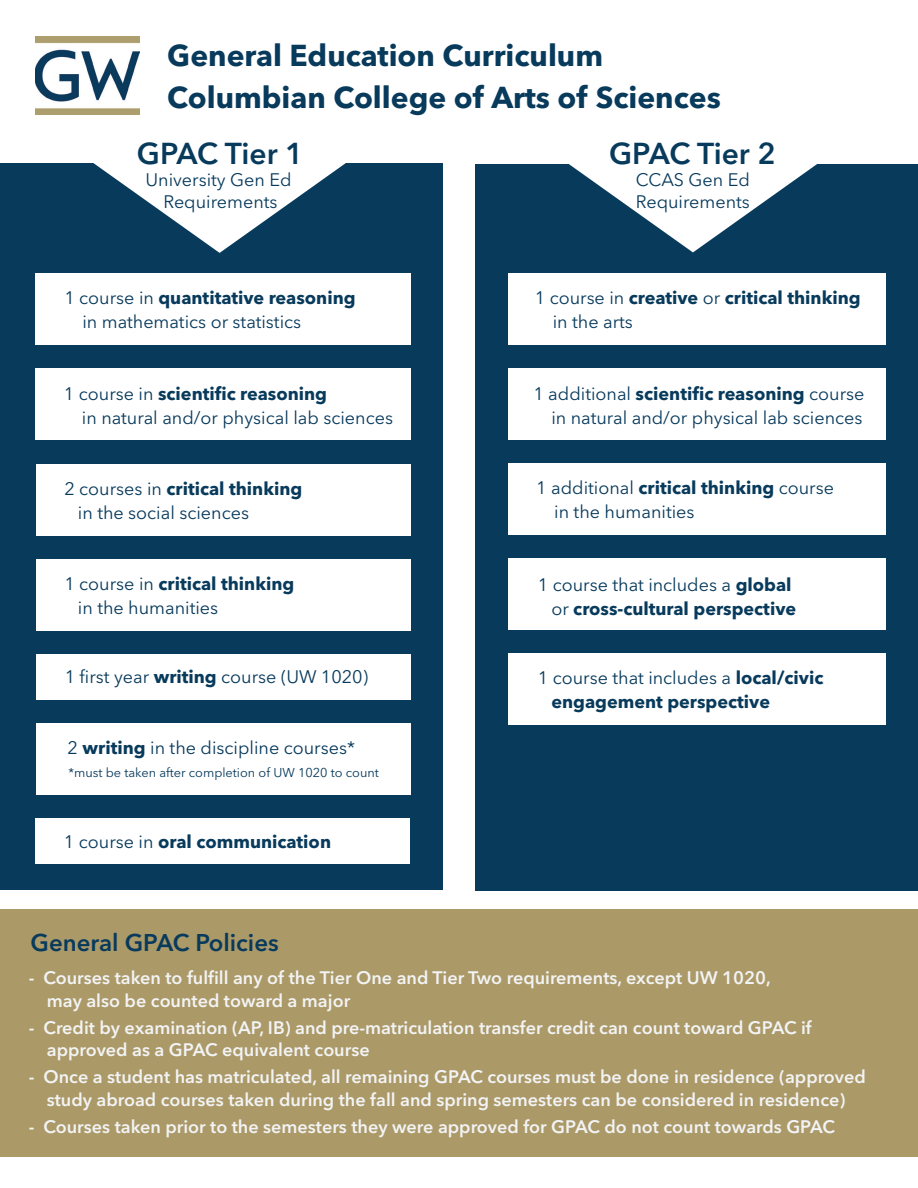
<style>
.page{position:relative;width:918px;height:1188px;background:#fff}
.page>*{position:absolute;margin:0;border:0;box-sizing:border-box;transform-origin:0 0}
.t1{font:700 30px/42px "Avenir Next LT Pro";color:#083a5c}
.t2{font:600 30px "Avenir Next LT Pro";letter-spacing:-.005em;color:#083a5c}
.t3{font:600 24px "Avenir Next LT Pro";color:#083a5c}
.t4{font:18px/24px "Avenir Next LT Pro";color:#083a5c}
.t5{font:600 18px/22.5px "Avenir Next LT Pro";color:#f2f3f4}
.t6{font:700 18px/24px "Avenir Next LT Pro";color:#083a5c}
.t7{font:12.75px "Avenir Next LT Pro";color:#083a5c}
.s1{font-weight:700}
.s2{font-weight:400}
</style>
<div class="page">
<div style="left:0;top:910px;width:918px;height:247px;background:#ab9968"></div>
<div style="left:0;top:164px;width:443px;height:726px;background:#083a5c"></div>
<div style="left:475px;top:164px;width:443px;height:726px;background:#083a5c"></div>
<svg style="left:46px;top:163px;width:347px;height:90px"></svg>
<div style="left:36px;top:654px;width:375px;height:46px;background:#fff"></div>
<div style="left:36px;top:724px;width:375px;height:71px;background:#fff"></div>
<div style="left:36px;top:818px;width:374px;height:46px;background:#fff"></div>
<div style="left:36px;top:464px;width:375px;height:71px;background:#fff"></div>
<div style="left:36px;top:559px;width:375px;height:71px;background:#fff"></div>
<div style="left:508px;top:559px;width:377px;height:71px;background:#fff"></div>
<div style="left:508px;top:654px;width:377px;height:71px;background:#fff"></div>
<svg style="left:569px;top:164px;width:248px;height:88px"></svg>
<img style="left:35px;top:36px;width:105px;height:78px">
<div style="left:508px;top:464px;width:377px;height:71px;background:#fff"></div>
<div style="left:36px;top:274px;width:375px;height:71px;background:#fff"></div>
<div style="left:36px;top:369px;width:375px;height:71px;background:#fff"></div>
<div style="left:508px;top:273px;width:377px;height:71px;background:#fff"></div>
<div style="left:508px;top:369px;width:377px;height:71px;background:#fff"></div>
<h1 class="t1" style="left:167px;top:34px;width:555px">General Education Curriculum<br>Columbian College of Arts of Sciences</h1>
<h1 class="t2" style="left:137px;top:135px;width:168px">GPAC Tier 1</h1>
<h1 class="t2" style="left:609px;top:135px;width:168px">GPAC Tier 2</h1>
<p class="t4" style="left:145px;top:169px;width:148px;line-height:21.6px;text-align:center">University Gen Ed<br>Requirements</p>
<p class="t4" style="left:636px;top:169px;width:116px;line-height:21.6px">CCAS Gen Ed<br>Requirements</p>
<p class="t4" style="left:82px;top:286px;width:275px;text-indent:-18px">1 course in <span class="s1">quantitative reasoning </span>in mathematics or statistics</p>
<p class="t4" style="left:62px;top:294px;width:286px">1 course in quantitative reasoning*</p>
<p class="t6" style="left:553px;top:286px;width:309px;text-indent:-18px"><span class="s2">1 course in</span> creative <span class="s2">or</span> critical thinking <span class="s2">in the arts</span></p>
<p class="t4" style="left:82px;top:382px;width:313px;text-indent:-18px">1 course in <span class="s1">scientific reasoning<br></span>in natural and/or physical lab sciences</p>
<p class="t4" style="left:533px;top:382px;width:333px;text-align:right">1 additional <span class="s1">scientific reasoning</span> course in natural and/or physical lab sciences</p>
<p class="t4" style="left:78px;top:477px;width:226px;text-indent:-14px">2 courses in <span class="s1">critical thinking </span>in the social sciences</p>
<p class="t4" style="left:554px;top:476px;width:281px;text-indent:-18px">1 additional <span class="s1">critical thinking</span> course in the humanities</p>
<p class="t4" style="left:78px;top:572px;width:218px;text-indent:-14px">1 course in <span class="s1">critical thinking </span>in the humanities</p>
<p class="t6" style="left:538px;top:572px;width:260px;text-align:right"><span class="s2">1 course that includes a</span> global <span class="s2">or</span> cross-cultural perspective</p>
<p class="t4" style="left:65px;top:665px;width:305px">1 first year <span class="s1">writing</span> course (UW 1020)</p>
<p class="t4" style="left:68px;top:736px;width:289px">2 <span class="s1">writing</span> in the discipline courses*</p>
<p class="t7" style="left:69px;top:765px;width:312px">*must be taken after completion of UW 1020 to count</p>
<p class="t6" style="left:64px;top:829px;width:269px"><span class="s2">1 course in</span> oral communication</p>
<h2 class="t3" style="left:31px;top:928px;width:250px">General GPAC Policies</h2>
<p class="t6" style="left:551px;top:666px;width:274px;text-indent:-14px"><span class="s2">1 course that includes a</span> local/civic engagement perspective</p>
<p class="t5" style="left:47px;top:967px;width:725px;text-indent:-18px">- Courses taken to fulfill any of the Tier One and Tier Two requirements, except UW 1020, may also be counted toward a major</p>
<p class="t5" style="left:47px;top:1016px;width:767px;text-indent:-18px">- Credit by examination (AP, IB) and pre-matriculation transfer credit can count toward GPAC if approved as a GPAC equivalent course</p>
<p class="t5" style="left:29px;top:1066px;width:839px;text-align:center">- Once a student has matriculated, all remaining GPAC courses must be done in residence (approved study abroad courses taken during the fall and spring semesters can be considered in residence)</p>
<p class="t5" style="left:29px;top:1115px;width:808px">- Courses taken prior to the semesters they were approved for GPAC do not count towards GPAC</p>
</div>
